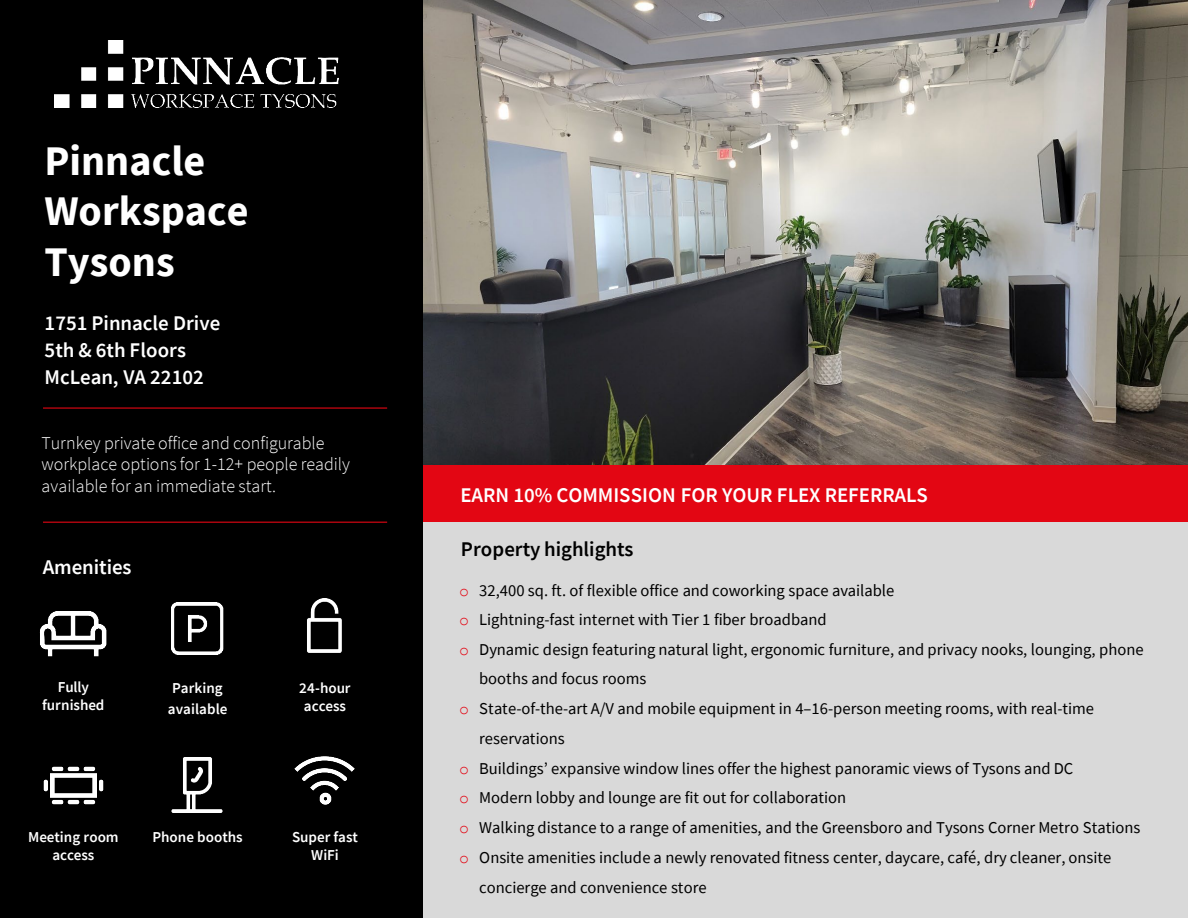
<style>
.page{position:relative;width:1188px;height:918px;background:#fff}
.page>*{position:absolute;margin:0;border:0;box-sizing:border-box;transform-origin:0 0}
.t1{font:700 42.15px/50.4px "Source Sans Pro";color:#fff}
.t2{font:600 20.85px "Source Sans Pro";color:#fff}
.t3{font:600 20.85px "Source Sans Pro";color:#000}
.t4{font:300 18px/21.6px "Source Sans Pro";letter-spacing:.005em;color:#fff}
.t5{font:16.5px/29.5px "Source Sans Pro";color:#000}
.t6{font:600 15.15px/18px "Source Sans Pro";color:#fff;text-align:center}
.s1{font-family:"Courier New";color:#e30613}
</style>
<div class="page">
<img style="left:423px;top:0;width:765px;height:465px">
<div style="left:423px;top:519px;width:765px;height:399px;background:#d9d9d9"></div>
<div style="left:0;top:0;width:423px;height:918px;background:#000"></div>
<div style="left:423px;top:465px;width:765px;height:57px;background:#e30613"></div>
<hr style="left:43px;top:407px;width:344px;height:2px;background:#e30613">
<hr style="left:43px;top:522px;width:344px;height:1px;background:#e30613">
<img style="left:43px;top:766px;width:61px;height:39px">
<img style="left:171px;top:602px;width:53px;height:53px">
<img style="left:294px;top:756px;width:61px;height:49px">
<img style="left:307px;top:598px;width:35px;height:55px">
<img style="left:171px;top:757px;width:52px;height:56px">
<img style="left:39px;top:611px;width:68px;height:46px">
<img style="left:54px;top:41px;width:284px;height:67px">
<h1 class="t1" style="left:44px;top:135px;width:206px">Pinnacle<br>Workspace</h1>
<h1 class="t1" style="left:44px;top:236px;width:132px">Tysons</h1>
<p class="t2" style="left:45px;top:310px;width:177px">1751 Pinnacle Drive</p>
<p class="t2" style="left:45px;top:336px;width:143px">5th &amp; 6th Floors</p>
<p class="t2" style="left:45px;top:363px;width:161px">McLean, VA 22102</p>
<p class="t4" style="left:42px;top:432px;width:310px">Turnkey private office and configurable workplace options for 1-12+ people readily available for an immediate start.</p>
<p class="t2" style="left:43px;top:553px;width:90px">Amenities</p>
<p class="t6" style="left:42px;top:678px;width:64px">Fully furnished</p>
<p class="t6" style="left:299px;top:679px;width:53px">24-hour access</p>
<p class="t6" style="left:172px;top:679px;width:52px">Parking</p>
<p class="t6" style="left:168px;top:700px;width:61px">available</p>
<p class="t6" style="left:28px;top:827px;width:92px">Meeting room access</p>
<p class="t6" style="left:153px;top:827px;width:92px">Phone booths</p>
<p class="t6" style="left:292px;top:827px;width:67px">Super fast<br>WiFi</p>
<p class="t2" style="left:460px;top:481px;width:469px">EARN 10% COMMISSION FOR YOUR FLEX REFERRALS</p>
<p class="t3" style="left:461px;top:535px;width:174px">Property highlights</p>
<p class="t5" style="left:459px;top:575px;width:437px"><span class="s1">o</span> 32,400 sq. ft. of flexible office and coworking space available</p>
<p class="t5" style="left:459px;top:605px;width:369px"><span class="s1">o</span> Lightning-fast internet with Tier 1 fiber broadband</p>
<p class="t5" style="left:479px;top:635px;width:666px;text-indent:-20px"><span class="s1">o</span> Dynamic design featuring natural light, ergonomic furniture, and privacy nooks, lounging, phone booths and focus rooms</p>
<p class="t5" style="left:479px;top:694px;width:616px;text-indent:-20px"><span class="s1">o</span> State-of-the-art A/V and mobile equipment in 4–16-person meeting rooms, with real-time reservations</p>
<p class="t5" style="left:459px;top:753px;width:616px"><span class="s1">o</span> Buildings’ expansive window lines offer the highest panoramic views of Tysons and DC</p>
<p class="t5" style="left:459px;top:783px;width:389px"><span class="s1">o</span> Modern lobby and lounge are fit out for collaboration</p>
<p class="t5" style="left:459px;top:813px;width:683px"><span class="s1">o</span> Walking distance to a range of amenities, and the Greensboro and Tysons Corner Metro Stations</p>
<p class="t5" style="left:479px;top:842px;width:634px;text-indent:-20px"><span class="s1">o</span> Onsite amenities include a newly renovated fitness center, daycare, café, dry cleaner, onsite concierge and convenience store</p>
</div>
